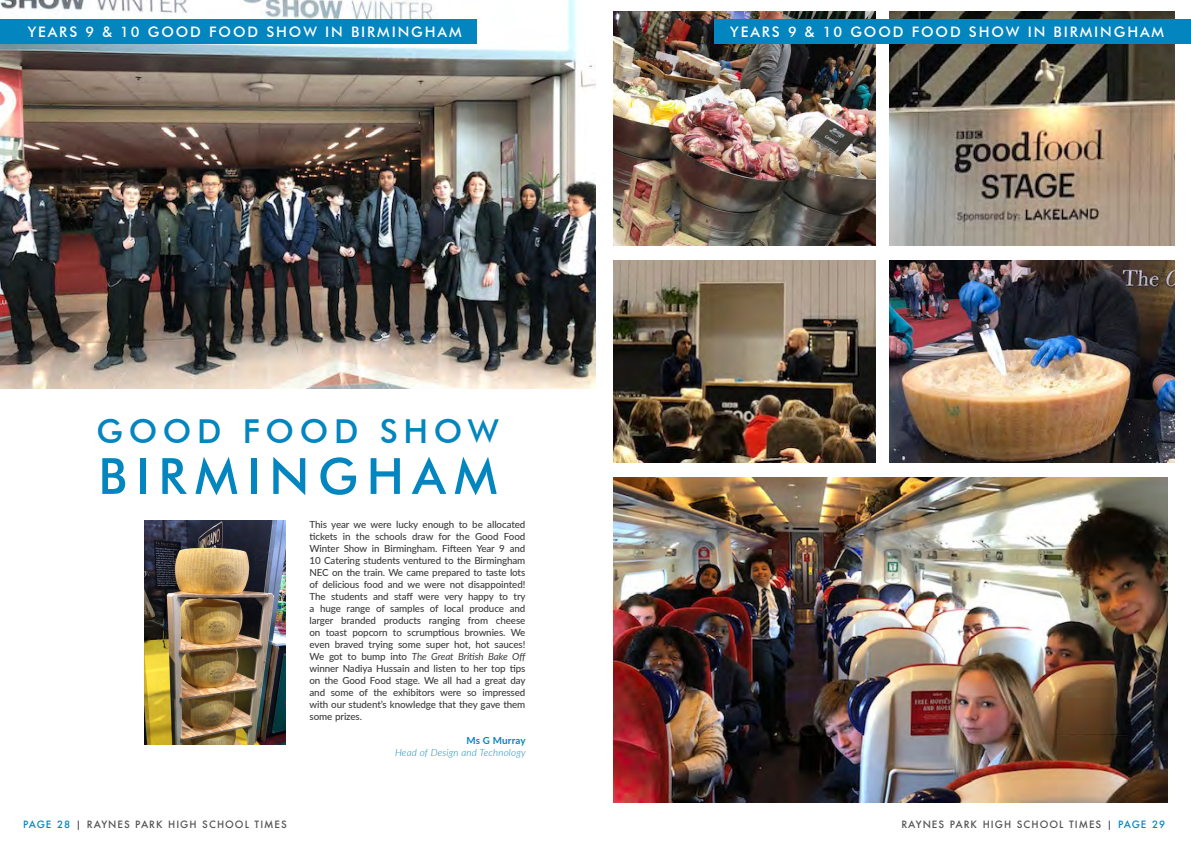
<style>
.page{position:relative;width:1191px;height:842px;background:#fff}
.page>*{position:absolute;margin:0;border:0;box-sizing:border-box;transform-origin:0 0}
.BLUE_HEADING_MAIN{font:500 50px "Futura BT";letter-spacing:.17em;color:#0385bf}
.BLUE_HEADING_MAIN-2{font:500 33px "Futura BT";letter-spacing:.17em;color:#0385bf}
.White_HEADING_on_blu{font:500 14.5px "Futura BT";letter-spacing:.13em;color:#fff}
.t1{font:500 9.8px/12px "Lato";letter-spacing:-.01em;color:#3c3c3d;text-align:justify}
.t2{font:500 9.8px "Futura";letter-spacing:.1em;color:#535355}
.TEACHER{font:italic 300 9.8px/12px "Lato";letter-spacing:.02em;color:#0385bf;text-align:right}
.s1{font-weight:400;font-style:italic}
.s2{font-weight:700;font-style:normal}
.s3{color:#0385bf}
</style>
<div class="page">
<img style="left:613px;top:11px;width:263px;height:234px">
<img style="left:613px;top:261px;width:263px;height:201px">
<img style="left:613px;top:478px;width:554px;height:324px">
<img style="left:889px;top:261px;width:285px;height:201px">
<img style="left:889px;top:11px;width:285px;height:234px">
<div style="left:714px;top:20px;width:477px;height:24px;background:#0385bf"></div>
<img style="left:0;top:0;width:595px;height:388px">
<img style="left:145px;top:520px;width:141px;height:225px">
<div style="left:0;top:20px;width:476px;height:24px;background:#0385bf"></div>
<p class="White_HEADING_on_blu" style="left:28px;top:23px;width:435px">YEARS 9 &amp; 10 GOOD FOOD SHOW IN BIRMINGHAM</p>
<p class="BLUE_HEADING_MAIN-2" style="left:97px;top:411px;width:404px">GOOD FOOD SHOW</p>
<p class="BLUE_HEADING_MAIN" style="left:98px;top:446px;width:400px">BIRMINGHAM</p>
<p class="t1" style="left:309px;top:518px;width:218px">This year we were lucky enough to be allocated tickets in the schools draw for the Good Food Winter Show in Birmingham. Fifteen Year 9 and 10 Catering students ventured to the Birmingham NEC on the train. We came prepared to taste lots of delicious food and we were not disappointed!<br>The students and staff were very happy to try a huge range of samples of local produce and larger branded products ranging from cheese on toast popcorn to scrumptious brownies. We even braved trying some super hot, hot sauces!<br>We got to bump into <span class="s1">The Great British Bake Off </span>winner Nadiya Hussain and listen to her top tips on the Good Food stage. We all had a great day and some of the exhibitors were so impressed with our student’s knowledge that they gave them some prizes.</p>
<p class="TEACHER" style="left:395px;top:734px;width:132px"><span class="s2">Ms G Murray<br></span>Head of Design and Technology</p>
<p class="White_HEADING_on_blu" style="left:730px;top:23px;width:435px">YEARS 9 &amp; 10 GOOD FOOD SHOW IN BIRMINGHAM</p>
<p class="t2" style="left:23px;top:818px;width:265px"><span class="s3">PAGE 28</span> | RAYNES PARK HIGH SCHOOL TIMES</p>
<p class="t2" style="left:901px;top:818px;width:265px">RAYNES PARK HIGH SCHOOL TIMES | <span class="s3">PAGE 29</span></p>
</div>
